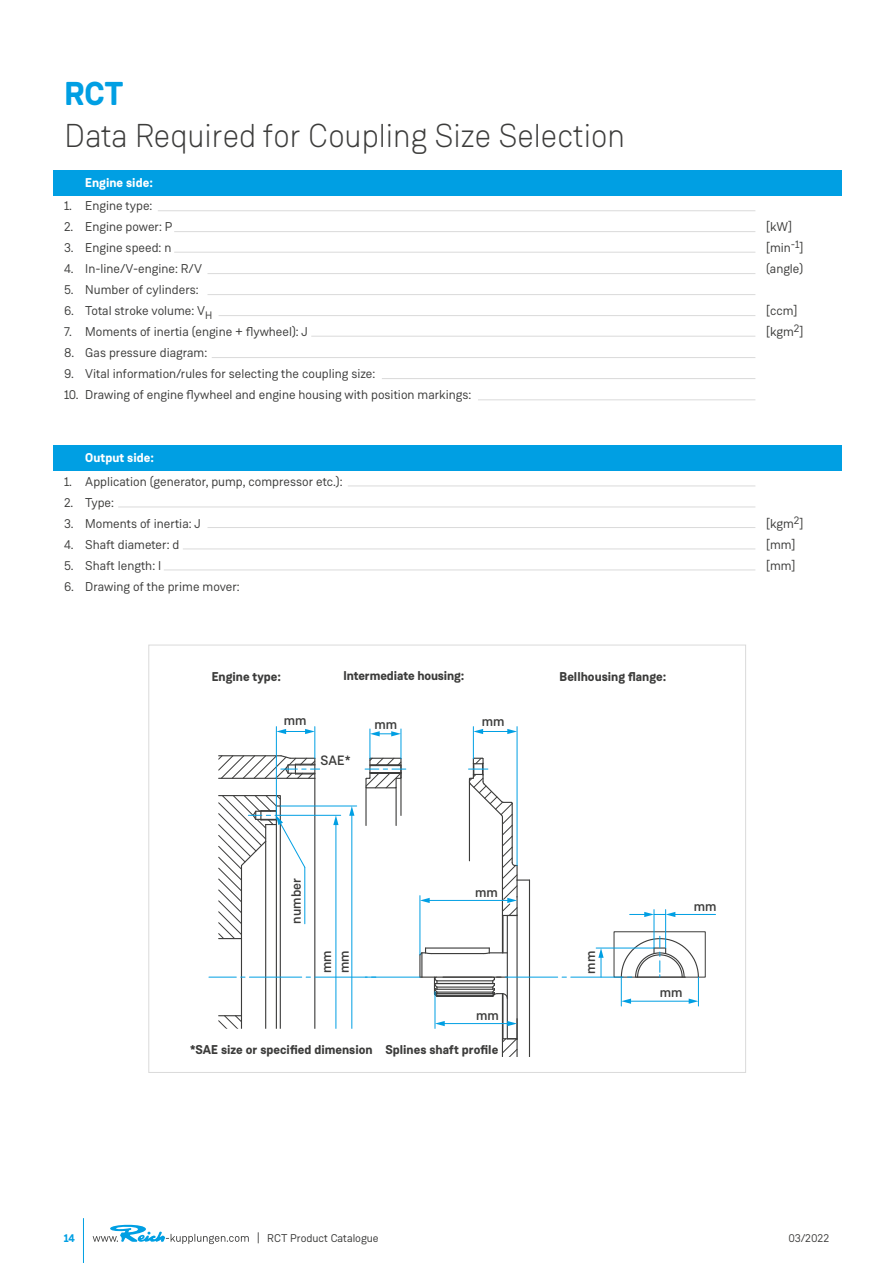
<style>
.page{position:relative;width:893px;height:1263px;background:#fff}
.page>*{position:absolute;margin:0;border:0;box-sizing:border-box;transform-origin:0 0}
.t1{font:300 33px "Weissenhof Grotesk";color:#3c3c3b}
.t2{font:700 33px "Weissenhof Grotesk";color:#009fe3}
.t3{font:500 13.5px "Weissenhof Grotesk";color:#3c3c3b}
.t4{font:12.75px "Weissenhof Grotesk";color:#3c3c3b}
.t5{font:700 12.75px "Weissenhof Grotesk";color:#3c3c3b}
.t6{font:700 12.75px "Weissenhof Grotesk";color:#fff}
.t7{font:11.25px "Weissenhof Grotesk";color:#3c3c3b}
.t8{font:700 11.25px "Weissenhof Grotesk";color:#009fe3}
</style>
<div class="page">
<hr style="left:83px;top:1218px;width:1px;height:45px;background:#009fe3">
<svg style="left:93px;top:1224px;width:156px;height:20px"></svg>
<div style="left:614px;top:931px;width:91px;height:46px;border:1px solid #3c3c3b"></div>
<svg style="left:501px;top:1037px;width:15px;height:20px"></svg>
<hr style="left:502px;top:915px;width:1px;height:38px;background:#3c3c3b">
<hr style="left:502px;top:994px;width:1px;height:45px;background:#3c3c3b">
<hr style="left:241px;top:938px;width:1px;height:78px;background:#3c3c3b">
<svg style="left:218px;top:1015px;width:23px;height:14px"></svg>
<hr style="left:265px;top:841px;width:1px;height:216px;background:#3c3c3b">
<hr style="left:276px;top:824px;width:1px;height:233px;background:#3c3c3b">
<hr style="left:241px;top:1016px;width:1px;height:41px;background:#3c3c3b">
<hr style="left:280px;top:806px;width:1px;height:251px;background:#3c3c3b">
<hr style="left:314px;top:778px;width:1px;height:279px;background:#3c3c3b">
<hr style="left:529px;top:880px;width:1px;height:177px;background:#3c3c3b">
<hr style="left:516px;top:880px;width:2px;height:177px;background:#3c3c3b">
<hr style="left:507px;top:915px;width:1px;height:124px;background:#3c3c3b">
<hr style="left:426px;top:947px;width:63px;height:1px;background:#3c3c3b">
<hr style="left:365px;top:779px;width:2px;height:46px;background:#3c3c3b">
<hr style="left:396px;top:779px;width:1px;height:46px;background:#3c3c3b">
<hr style="left:400px;top:759px;width:2px;height:56px;background:#3c3c3b">
<svg style="left:418px;top:948px;width:90px;height:52px"></svg>
<hr style="left:443px;top:976px;width:49px;height:2px;background:#3c3c3b">
<hr style="left:674px;top:914px;width:41px;height:1px;background:#009fe3">
<svg style="left:630px;top:912px;width:45px;height:5px"></svg>
<hr style="left:596px;top:948px;width:58px;height:1px;background:#009fe3">
<hr style="left:665px;top:909px;width:1px;height:39px;background:#009fe3">
<svg style="left:598px;top:948px;width:6px;height:29px"></svg>
<hr style="left:654px;top:909px;width:1px;height:39px;background:#009fe3">
<hr style="left:365px;top:977px;width:55px;height:1px;background:#009fe3">
<hr style="left:315px;top:977px;width:52px;height:1px;background:#009fe3">
<hr style="left:249px;top:977px;width:53px;height:1px;background:#009fe3">
<svg style="left:209px;top:977px;width:36px;height:1px"></svg>
<svg style="left:620px;top:936px;width:80px;height:70px"></svg>
<hr style="left:571px;top:977px;width:52px;height:1px;background:#009fe3">
<hr style="left:505px;top:977px;width:53px;height:1px;background:#009fe3">
<svg style="left:218px;top:754px;width:102px;height:25px"></svg>
<svg style="left:364px;top:758px;width:42px;height:31px"></svg>
<svg style="left:218px;top:794px;width:88px;height:146px"></svg>
<hr style="left:443px;top:1023px;width:66px;height:1px;background:#009fe3">
<svg style="left:507px;top:1021px;width:10px;height:5px"></svg>
<svg style="left:436px;top:1021px;width:9px;height:5px"></svg>
<hr style="left:435px;top:992px;width:1px;height:36px;background:#009fe3">
<hr style="left:428px;top:900px;width:81px;height:1px;background:#009fe3">
<svg style="left:421px;top:898px;width:9px;height:5px"></svg>
<svg style="left:468px;top:758px;width:61px;height:158px"></svg>
<hr style="left:420px;top:896px;width:1px;height:59px;background:#009fe3">
<hr style="left:276px;top:727px;width:1px;height:92px;background:#009fe3">
<hr style="left:314px;top:727px;width:1px;height:31px;background:#009fe3">
<svg style="left:276px;top:729px;width:39px;height:5px"></svg>
<hr style="left:473px;top:727px;width:1px;height:32px;background:#009fe3">
<hr style="left:517px;top:727px;width:1px;height:138px;background:#009fe3">
<svg style="left:473px;top:729px;width:44px;height:5px"></svg>
<hr style="left:280px;top:806px;width:77px;height:1px;background:#009fe3">
<hr style="left:351px;top:814px;width:1px;height:243px;background:#009fe3">
<svg style="left:349px;top:806px;width:5px;height:10px"></svg>
<hr style="left:336px;top:823px;width:1px;height:234px;background:#009fe3">
<svg style="left:333px;top:816px;width:6px;height:9px"></svg>
<hr style="left:281px;top:815px;width:60px;height:1px;background:#009fe3">
<hr style="left:370px;top:729px;width:1px;height:30px;background:#009fe3">
<hr style="left:401px;top:729px;width:1px;height:30px;background:#009fe3">
<svg style="left:370px;top:731px;width:31px;height:5px"></svg>
<div style="left:53px;top:445px;width:788px;height:25px;background:#009fe3"></div>
<div style="left:53px;top:170px;width:788px;height:26px;background:#009fe3"></div>
<hr style="left:158px;top:210px;width:597px;height:1px;background:#dadada">
<hr style="left:174px;top:231px;width:581px;height:1px;background:#dadada">
<hr style="left:174px;top:252px;width:581px;height:1px;background:#dadada">
<hr style="left:207px;top:273px;width:548px;height:1px;background:#dadada">
<hr style="left:207px;top:294px;width:548px;height:1px;background:#dadada">
<hr style="left:219px;top:315px;width:536px;height:1px;background:#dadada">
<hr style="left:311px;top:336px;width:444px;height:1px;background:#dadada">
<hr style="left:212px;top:357px;width:543px;height:1px;background:#dadada">
<hr style="left:382px;top:378px;width:373px;height:1px;background:#dadada">
<hr style="left:478px;top:399px;width:277px;height:1px;background:#dadada">
<hr style="left:348px;top:486px;width:407px;height:1px;background:#dadada">
<hr style="left:118px;top:507px;width:637px;height:1px;background:#dadada">
<hr style="left:207px;top:527px;width:548px;height:1px;background:#dadada">
<hr style="left:183px;top:548px;width:572px;height:1px;background:#dadada">
<hr style="left:164px;top:569px;width:591px;height:1px;background:#dadada">
<div style="left:291px;top:877px;width:11px;height:47px;background:#fff"></div>
<h1 class="t2" style="left:64px;top:73px;width:60px">RCT</h1>
<h1 class="t1" style="left:64px;top:116px;width:562px">Data Required for Coupling Size Selection</h1>
<p class="t6" style="left:85px;top:175px;width:69px">Engine side:</p>
<p class="t4" style="left:64px;top:198px;width:90px">1. Engine type:</p>
<p class="t4" style="left:64px;top:219px;width:110px">2. Engine power: P</p>
<p class="t4" style="left:766px;top:219px;width:28px">[kW]</p>
<p class="t4" style="left:64px;top:240px;width:109px">3. Engine speed: n</p>
<p class="t4" style="left:766px;top:240px;width:39px">[min<sup>-1</sup>]</p>
<p class="t4" style="left:64px;top:261px;width:139px">4. In-line/V-engine: R/V</p>
<p class="t4" style="left:766px;top:261px;width:39px">(angle)</p>
<p class="t4" style="left:64px;top:282px;width:136px">5. Number of cylinders:</p>
<p class="t4" style="left:64px;top:303px;width:150px">6. Total stroke volume: V<sub>H</sub></p>
<p class="t4" style="left:766px;top:303px;width:33px">[ccm]</p>
<p class="t4" style="left:64px;top:324px;width:245px">7. Moments of inertia (engine + flywheel): J</p>
<p class="t4" style="left:766px;top:324px;width:39px">[kgm<sup>2</sup>]</p>
<p class="t4" style="left:64px;top:345px;width:145px">8. Gas pressure diagram:</p>
<p class="t4" style="left:64px;top:366px;width:313px">9. Vital information/rules for selecting the coupling size:</p>
<p class="t4" style="left:64px;top:387px;width:409px">10. Drawing of engine flywheel and engine housing with position markings:</p>
<p class="t6" style="left:85px;top:450px;width:70px">Output side:</p>
<p class="t4" style="left:64px;top:474px;width:280px">1. Application (generator, pump, compressor etc.):</p>
<p class="t4" style="left:64px;top:495px;width:51px">2. Type:</p>
<p class="t4" style="left:64px;top:516px;width:138px">3. Moments of inertia: J</p>
<p class="t4" style="left:766px;top:516px;width:39px">[kgm<sup>2</sup>]</p>
<p class="t4" style="left:64px;top:537px;width:117px">4. Shaft diameter: d</p>
<p class="t4" style="left:766px;top:537px;width:31px">[mm]</p>
<p class="t4" style="left:64px;top:558px;width:99px">5. Shaft length: I</p>
<p class="t4" style="left:766px;top:558px;width:31px">[mm]</p>
<p class="t4" style="left:64px;top:579px;width:177px">6. Drawing of the prime mover:</p>
<p class="t5" style="left:212px;top:668px;width:71px">Engine type:</p>
<p class="t5" style="left:344px;top:667px;width:122px">Intermediate housing:</p>
<p class="t5" style="left:560px;top:668px;width:108px">Bellhousing flange:</p>
<p class="t3" style="left:284px;top:712px;width:24px">mm</p>
<p class="t3" style="left:482px;top:713px;width:24px">mm</p>
<p class="t3" style="left:374px;top:716px;width:24px">mm</p>
<p class="t3" style="left:320px;top:751px;width:32px">SAE*</p>
<p class="t3" style="left:288px;top:924px;width:47px;rotate:-90deg">number</p>
<p class="t3" style="left:288px;top:923px;width:41px;rotate:-90deg">Anzahl</p>
<p class="t3" style="left:318px;top:973px;width:24px;rotate:-90deg">mm</p>
<p class="t3" style="left:336px;top:973px;width:24px;rotate:-90deg">mm</p>
<p class="t3" style="left:475px;top:884px;width:24px">mm</p>
<p class="t3" style="left:476px;top:1007px;width:24px">mm</p>
<p class="t5" style="left:190px;top:1042px;width:310px">*SAE size or specified dimension Splines shaft profile</p>
<p class="t3" style="left:582px;top:974px;width:24px;rotate:-90deg">mm</p>
<p class="t3" style="left:694px;top:898px;width:24px">mm</p>
<p class="t3" style="left:660px;top:984px;width:24px">mm</p>
<p class="t8" style="left:64px;top:1231px;width:12px">14</p>
<p class="t7" style="left:267px;top:1231px;width:113px">RCT Product Catalogue</p>
<p class="t7" style="left:788px;top:1231px;width:42px">03/2022</p>
</div>
